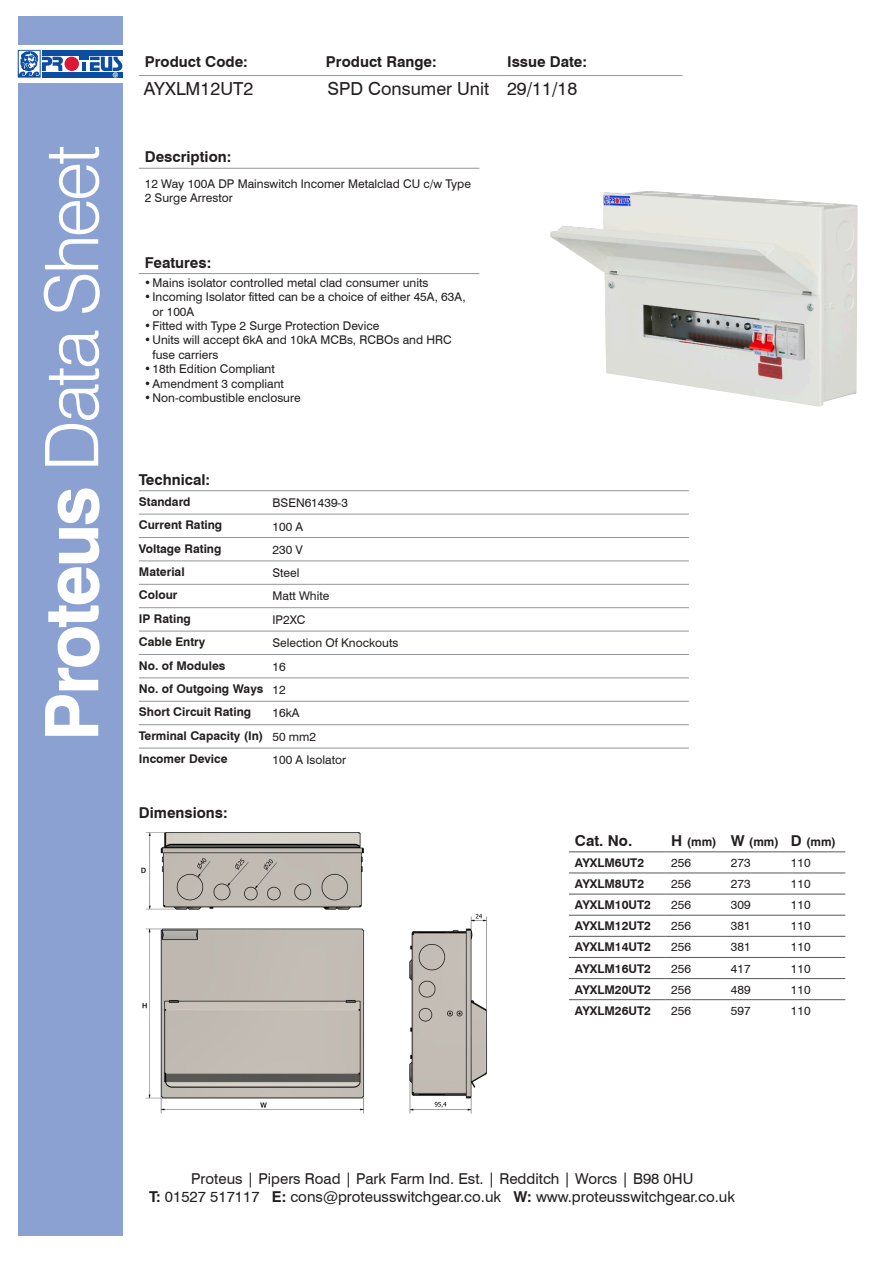
<style>
.page{position:relative;width:893px;height:1263px;background:#fff}
.page>*{position:absolute;margin:0;border:0;box-sizing:border-box;transform-origin:0 0}
.t1{font:300 73.95px "Swiss 721 BT";letter-spacing:-.04em;color:#fff}
.t2{font:18px "Swiss 721 BT";color:#231f20}
.t3{font:15px "Swiss 721 BT";color:#231f20}
.t4{font:700 15px "Swiss 721 BT";color:#231f20}
.t5{font:12px/14.4px "Swiss 721 BT";color:#231f20}
.t6{font:700 12px "Swiss 721 BT";color:#231f20}
.s1{font-weight:700}
.s2{font-size:15px}
</style>
<div class="page">
<img style="left:550px;top:191px;width:308px;height:216px">
<img style="left:141px;top:832px;width:346px;height:282px">
<hr style="left:569px;top:851px;width:96px;height:1px;background:#57585a">
<hr style="left:665px;top:851px;width:60px;height:1px;background:#57585a">
<hr style="left:725px;top:851px;width:60px;height:1px;background:#57585a">
<hr style="left:785px;top:851px;width:60px;height:1px;background:#57585a">
<hr style="left:569px;top:873px;width:96px;height:1px;background:#57585a">
<hr style="left:665px;top:873px;width:60px;height:1px;background:#57585a">
<hr style="left:725px;top:873px;width:60px;height:1px;background:#57585a">
<hr style="left:785px;top:873px;width:60px;height:1px;background:#57585a">
<hr style="left:569px;top:894px;width:96px;height:1px;background:#57585a">
<hr style="left:665px;top:894px;width:60px;height:1px;background:#57585a">
<hr style="left:725px;top:894px;width:60px;height:1px;background:#57585a">
<hr style="left:785px;top:894px;width:60px;height:1px;background:#57585a">
<hr style="left:569px;top:915px;width:96px;height:1px;background:#57585a">
<hr style="left:665px;top:915px;width:60px;height:1px;background:#57585a">
<hr style="left:725px;top:915px;width:60px;height:1px;background:#57585a">
<hr style="left:785px;top:915px;width:60px;height:1px;background:#57585a">
<hr style="left:569px;top:936px;width:96px;height:1px;background:#57585a">
<hr style="left:665px;top:936px;width:60px;height:1px;background:#57585a">
<hr style="left:725px;top:936px;width:60px;height:1px;background:#57585a">
<hr style="left:785px;top:936px;width:60px;height:1px;background:#57585a">
<hr style="left:569px;top:957px;width:96px;height:1px;background:#57585a">
<hr style="left:665px;top:957px;width:60px;height:1px;background:#57585a">
<hr style="left:725px;top:957px;width:60px;height:1px;background:#57585a">
<hr style="left:785px;top:957px;width:60px;height:1px;background:#57585a">
<hr style="left:569px;top:978px;width:96px;height:1px;background:#57585a">
<hr style="left:665px;top:978px;width:60px;height:1px;background:#57585a">
<hr style="left:725px;top:978px;width:60px;height:1px;background:#57585a">
<hr style="left:785px;top:978px;width:60px;height:1px;background:#57585a">
<hr style="left:569px;top:999px;width:96px;height:1px;background:#57585a">
<hr style="left:665px;top:999px;width:60px;height:1px;background:#57585a">
<hr style="left:725px;top:999px;width:60px;height:1px;background:#57585a">
<hr style="left:785px;top:999px;width:60px;height:1px;background:#57585a">
<hr style="left:139px;top:490px;width:134px;height:1px;background:#939598">
<hr style="left:273px;top:490px;width:416px;height:1px;background:#939598">
<hr style="left:139px;top:514px;width:134px;height:1px;background:#939598">
<hr style="left:273px;top:514px;width:416px;height:1px;background:#939598">
<hr style="left:139px;top:537px;width:134px;height:1px;background:#939598">
<hr style="left:273px;top:537px;width:416px;height:1px;background:#939598">
<hr style="left:139px;top:560px;width:134px;height:1px;background:#939598">
<hr style="left:273px;top:560px;width:416px;height:1px;background:#939598">
<hr style="left:139px;top:584px;width:134px;height:1px;background:#939598">
<hr style="left:273px;top:584px;width:416px;height:1px;background:#939598">
<hr style="left:139px;top:607px;width:134px;height:1px;background:#939598">
<hr style="left:273px;top:607px;width:416px;height:1px;background:#939598">
<hr style="left:139px;top:631px;width:134px;height:1px;background:#939598">
<hr style="left:273px;top:631px;width:416px;height:1px;background:#939598">
<hr style="left:139px;top:654px;width:134px;height:1px;background:#939598">
<hr style="left:273px;top:654px;width:416px;height:1px;background:#939598">
<hr style="left:139px;top:677px;width:134px;height:1px;background:#939598">
<hr style="left:273px;top:677px;width:416px;height:1px;background:#939598">
<hr style="left:139px;top:701px;width:134px;height:1px;background:#939598">
<hr style="left:273px;top:701px;width:416px;height:1px;background:#939598">
<hr style="left:139px;top:724px;width:134px;height:1px;background:#939598">
<hr style="left:273px;top:724px;width:416px;height:1px;background:#939598">
<hr style="left:139px;top:748px;width:134px;height:1px;background:#939598">
<hr style="left:273px;top:748px;width:416px;height:1px;background:#939598">
<div style="left:18px;top:16px;width:105px;height:1219px;background:#8ba1d2"></div>
<hr style="left:139px;top:75px;width:181px;height:1px;background:#939598">
<hr style="left:320px;top:75px;width:181px;height:1px;background:#939598">
<hr style="left:501px;top:75px;width:181px;height:1px;background:#939598">
<hr style="left:139px;top:273px;width:340px;height:1px;background:#939598">
<hr style="left:139px;top:168px;width:340px;height:1px;background:#939598">
<div style="left:18px;top:45px;width:105px;height:38px;background:#fff"></div>
<svg style="left:63px;top:55px;width:60px;height:16px"></svg>
<div style="left:42px;top:50px;width:81px;height:5px;background:#0d4da1"></div>
<div style="left:42px;top:72px;width:81px;height:6px;background:#0d4da1"></div>
<svg style="left:18px;top:50px;width:45px;height:28px"></svg>
<div style="left:65px;top:57px;width:14px;height:14px;background:#dd1736;border-radius:50%"></div>
<svg style="left:79px;top:57px;width:43px;height:21px"></svg>
<p class="t1" style="left:27px;top:741px;width:598px;rotate:-90deg"><span class="s1">Proteus</span> Data Sheet</p>
<p class="t4" style="left:145px;top:53px;width:105px">Product Code:</p>
<p class="t4" style="left:326px;top:53px;width:112px">Product Range:</p>
<p class="t4" style="left:507px;top:53px;width:82px">Issue Date:</p>
<p class="t2" style="left:507px;top:78px;width:72px">29/11/18</p>
<p class="t2" style="left:144px;top:77px;width:111px">AYXLM12UT2</p>
<p class="t2" style="left:328px;top:77px;width:163px">SPD Consumer Unit</p>
<p class="t4" style="left:145px;top:148px;width:88px">Description:</p>
<p class="t5" style="left:145px;top:176px;width:328px">12 Way 100A DP Mainswitch Incomer Metalclad CU c/w Type<br>2 Surge Arrestor</p>
<p class="t4" style="left:145px;top:253px;width:68px">Features:</p>
<p class="t5" style="left:144px;top:275px;width:286px">•Mains isolator controlled metal clad consumer units</p>
<p class="t5" style="left:153px;top:290px;width:315px;text-indent:-9px">•Incoming Isolator fitted can be a choice of either 45A, 63A, or 100A</p>
<p class="t5" style="left:144px;top:318px;width:237px">•Fitted with Type 2 Surge Protection Device</p>
<p class="t5" style="left:153px;top:333px;width:301px;text-indent:-9px">•Units will accept 6kA and 10kA MCBs, RCBOs and HRC fuse carriers</p>
<p class="t5" style="left:144px;top:362px;width:132px">•18th Edition Compliant</p>
<p class="t5" style="left:144px;top:376px;width:141px">•Amendment 3 compliant</p>
<p class="t5" style="left:144px;top:390px;width:158px">•Non-combustible enclosure</p>
<p class="t4" style="left:139px;top:470px;width:73px">Technical:</p>
<p class="t6" style="left:139px;top:494px;width:53px">Standard</p>
<p class="t6" style="left:139px;top:518px;width:85px">Current Rating</p>
<p class="t6" style="left:139px;top:541px;width:84px">Voltage Rating</p>
<p class="t6" style="left:139px;top:564px;width:47px">Material</p>
<p class="t6" style="left:139px;top:588px;width:40px">Colour</p>
<p class="t6" style="left:139px;top:611px;width:53px">IP Rating</p>
<p class="t6" style="left:139px;top:635px;width:68px">Cable Entry</p>
<p class="t6" style="left:139px;top:658px;width:88px">No. of Modules</p>
<p class="t6" style="left:139px;top:681px;width:126px">No. of Outgoing Ways</p>
<p class="t6" style="left:139px;top:705px;width:114px">Short Circuit Rating</p>
<p class="t6" style="left:139px;top:728px;width:126px">Terminal Capacity (In)</p>
<p class="t6" style="left:139px;top:752px;width:90px">Incomer Device</p>
<p class="t5" style="left:273px;top:496px;width:77px">BSEN61439-3</p>
<p class="t5" style="left:273px;top:519px;width:32px">100 A</p>
<p class="t5" style="left:273px;top:565px;width:28px">Steel</p>
<p class="t5" style="left:273px;top:542px;width:32px">230 V</p>
<p class="t5" style="left:273px;top:589px;width:58px">Matt White</p>
<p class="t5" style="left:273px;top:612px;width:34px">IP2XC</p>
<p class="t5" style="left:273px;top:636px;width:127px">Selection Of Knockouts</p>
<p class="t5" style="left:273px;top:659px;width:15px">16</p>
<p class="t5" style="left:273px;top:706px;width:29px">16kA</p>
<p class="t5" style="left:273px;top:729px;width:45px">50 mm2</p>
<p class="t5" style="left:273px;top:753px;width:75px">100 A Isolator</p>
<p class="t5" style="left:273px;top:683px;width:15px">12</p>
<p class="t4" style="left:139px;top:804px;width:90px">Dimensions:</p>
<p class="t4" style="left:575px;top:831px;width:59px">Cat. No.</p>
<p class="t6" style="left:671px;top:834px;width:47px"><span class="s2">H</span> (mm)</p>
<p class="t6" style="left:731px;top:834px;width:49px"><span class="s2">W</span> (mm)</p>
<p class="t6" style="left:791px;top:834px;width:47px"><span class="s2">D</span> (mm)</p>
<p class="t6" style="left:575px;top:855px;width:71px">AYXLM6UT2</p>
<p class="t5" style="left:671px;top:855px;width:21px">256</p>
<p class="t5" style="left:731px;top:855px;width:21px">273</p>
<p class="t5" style="left:791px;top:855px;width:21px">110</p>
<p class="t6" style="left:575px;top:876px;width:71px">AYXLM8UT2</p>
<p class="t5" style="left:671px;top:876px;width:21px">256</p>
<p class="t5" style="left:731px;top:876px;width:21px">273</p>
<p class="t5" style="left:791px;top:876px;width:21px">110</p>
<p class="t6" style="left:575px;top:898px;width:78px">AYXLM10UT2</p>
<p class="t5" style="left:671px;top:898px;width:21px">256</p>
<p class="t5" style="left:731px;top:898px;width:21px">309</p>
<p class="t5" style="left:791px;top:898px;width:21px">110</p>
<p class="t6" style="left:575px;top:919px;width:78px">AYXLM12UT2</p>
<p class="t5" style="left:671px;top:919px;width:21px">256</p>
<p class="t5" style="left:731px;top:919px;width:21px">381</p>
<p class="t5" style="left:791px;top:919px;width:21px">110</p>
<p class="t6" style="left:575px;top:940px;width:78px">AYXLM14UT2</p>
<p class="t5" style="left:671px;top:940px;width:21px">256</p>
<p class="t5" style="left:731px;top:940px;width:21px">381</p>
<p class="t5" style="left:791px;top:940px;width:21px">110</p>
<p class="t6" style="left:575px;top:961px;width:78px">AYXLM16UT2</p>
<p class="t5" style="left:671px;top:961px;width:21px">256</p>
<p class="t5" style="left:731px;top:961px;width:21px">417</p>
<p class="t5" style="left:791px;top:961px;width:21px">110</p>
<p class="t6" style="left:575px;top:982px;width:78px">AYXLM20UT2</p>
<p class="t5" style="left:671px;top:982px;width:21px">256</p>
<p class="t5" style="left:731px;top:982px;width:21px">489</p>
<p class="t5" style="left:791px;top:982px;width:21px">110</p>
<p class="t6" style="left:575px;top:1003px;width:78px">AYXLM26UT2</p>
<p class="t5" style="left:671px;top:1003px;width:21px">256</p>
<p class="t5" style="left:731px;top:1003px;width:21px">597</p>
<p class="t5" style="left:791px;top:1003px;width:21px">110</p>
<p class="t3" style="left:191px;top:1170px;width:504px">Proteus | Pipers Road | Park Farm Ind. Est. | Redditch | Worcs | B98 0HU</p>
<p class="t3" style="left:149px;top:1188px;width:587px"><span class="s1">T:</span> 01527 517117 <span class="s1">E:</span> cons@proteusswitchgear.co.uk <span class="s1">W:</span> www.proteusswitchgear.co.uk</p>
</div>
